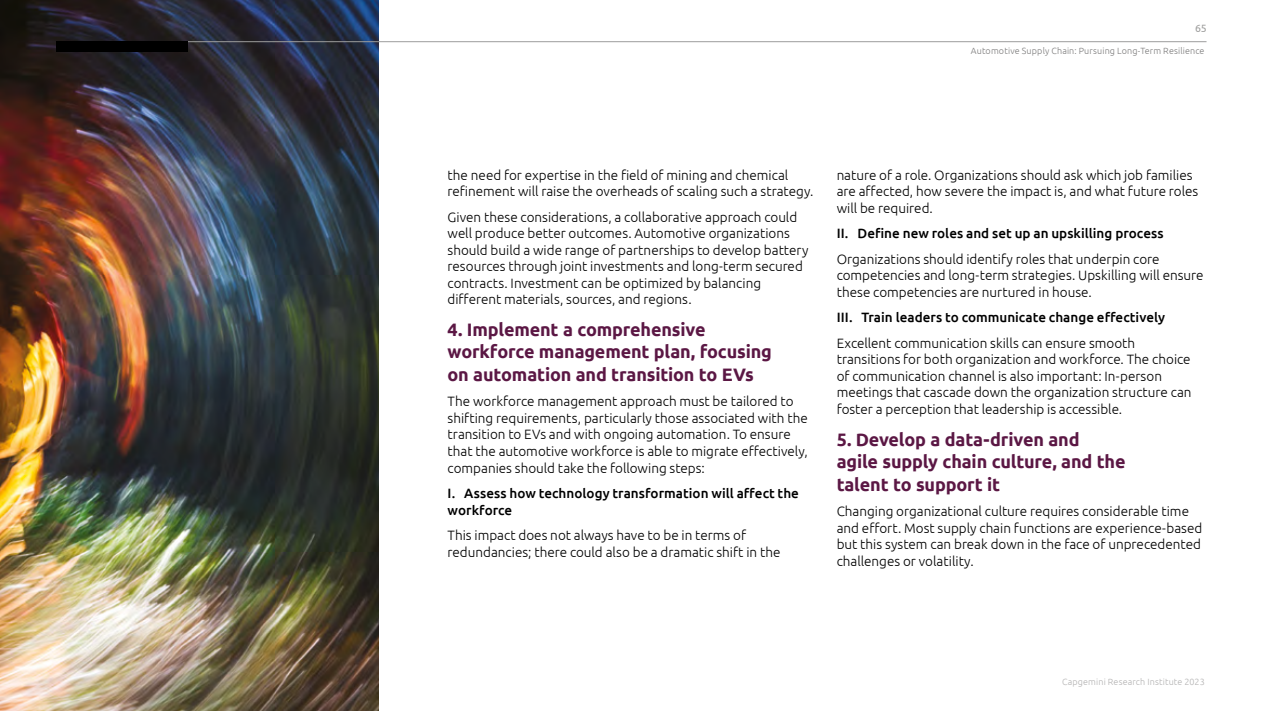
<style>
.page{position:relative;width:1263px;height:711px;background:#fff}
.page>*{position:absolute;margin:0;border:0;box-sizing:border-box;transform-origin:0 0}
.t1{font:700 18px/22.5px "Ubuntu";letter-spacing:-.01em;color:#5b1744}
.t2{font:300 13.5px/16.5px "Ubuntu";color:#000}
.t3{font:500 13.5px/16.5px "Ubuntu";color:#000}
.t4{font:10.5px "Ubuntu";color:#9d9d9c}
.t5{font:300 9px "Ubuntu";letter-spacing:.015em;color:#7c7b7b}
.t6{font:300 9px "Ubuntu";letter-spacing:.015em;color:#b3b2b2}
</style>
<div class="page">
<img style="left:0;top:0;width:378px;height:710px">
<hr style="left:57px;top:41px;width:1149px;height:1px;background:#9d9d9c">
<div style="left:56px;top:41px;width:131px;height:11px;background:#000"></div>
<p class="t4" style="left:1195px;top:21px;width:13px">65</p>
<p class="t5" style="left:971px;top:45px;width:235px">Automotive Supply Chain: Pursuing Long-Term Resilience</p>
<p class="t2" style="left:448px;top:166px;width:367px">the need for expertise in the field of mining and chemical refinement will raise the overheads of scaling such a strategy.</p>
<p class="t2" style="left:448px;top:208px;width:362px">Given these considerations, a collaborative approach could well produce better outcomes. Automotive organizations should build a wide range of partnerships to develop battery resources through joint investments and long-term secured contracts. Investment can be optimized by balancing different materials, sources, and regions.</p>
<h1 class="t1" style="left:448px;top:318px;width:326px">4. Implement a comprehensive workforce management plan, focusing on automation and transition to EVs</h1>
<p class="t2" style="left:448px;top:393px;width:362px">The workforce management approach must be tailored to shifting requirements, particularly those associated with the transition to EVs and with ongoing automation. To ensure that the automotive workforce is able to migrate effectively, companies should take the following steps:</p>
<p class="t3" style="left:448px;top:484px;width:353px">I. Assess how technology transformation will affect the workforce</p>
<p class="t2" style="left:448px;top:526px;width:334px">This impact does not always have to be in terms of redundancies; there could also be a dramatic shift in the</p>
<p class="t2" style="left:837px;top:166px;width:363px">nature of a role. Organizations should ask which job families are affected, how severe the impact is, and what future roles will be required.</p>
<p class="t3" style="left:837px;top:224px;width:328px">II. Define new roles and set up an upskilling process</p>
<p class="t2" style="left:837px;top:250px;width:368px">Organizations should identify roles that underpin core competencies and long-term strategies. Upskilling will ensure these competencies are nurtured in house.</p>
<p class="t3" style="left:837px;top:308px;width:330px">III. Train leaders to communicate change effectively</p>
<p class="t2" style="left:837px;top:334px;width:356px">Excellent communication skills can ensure smooth transitions for both organization and workforce. The choice of communication channel is also important: In-person meetings that cascade down the organization structure can foster a perception that leadership is accessible.</p>
<h1 class="t1" style="left:837px;top:427px;width:290px">5. Develop a data-driven and<br>agile supply chain culture, and the talent to support it</h1>
<p class="t2" style="left:837px;top:502px;width:367px">Changing organizational culture requires considerable time and effort. Most supply chain functions are experience-based but this system can break down in the face of unprecedented challenges or volatility.</p>
<p class="t6" style="left:1062px;top:676px;width:144px">Capgemini Research Institute 2023</p>
</div>
